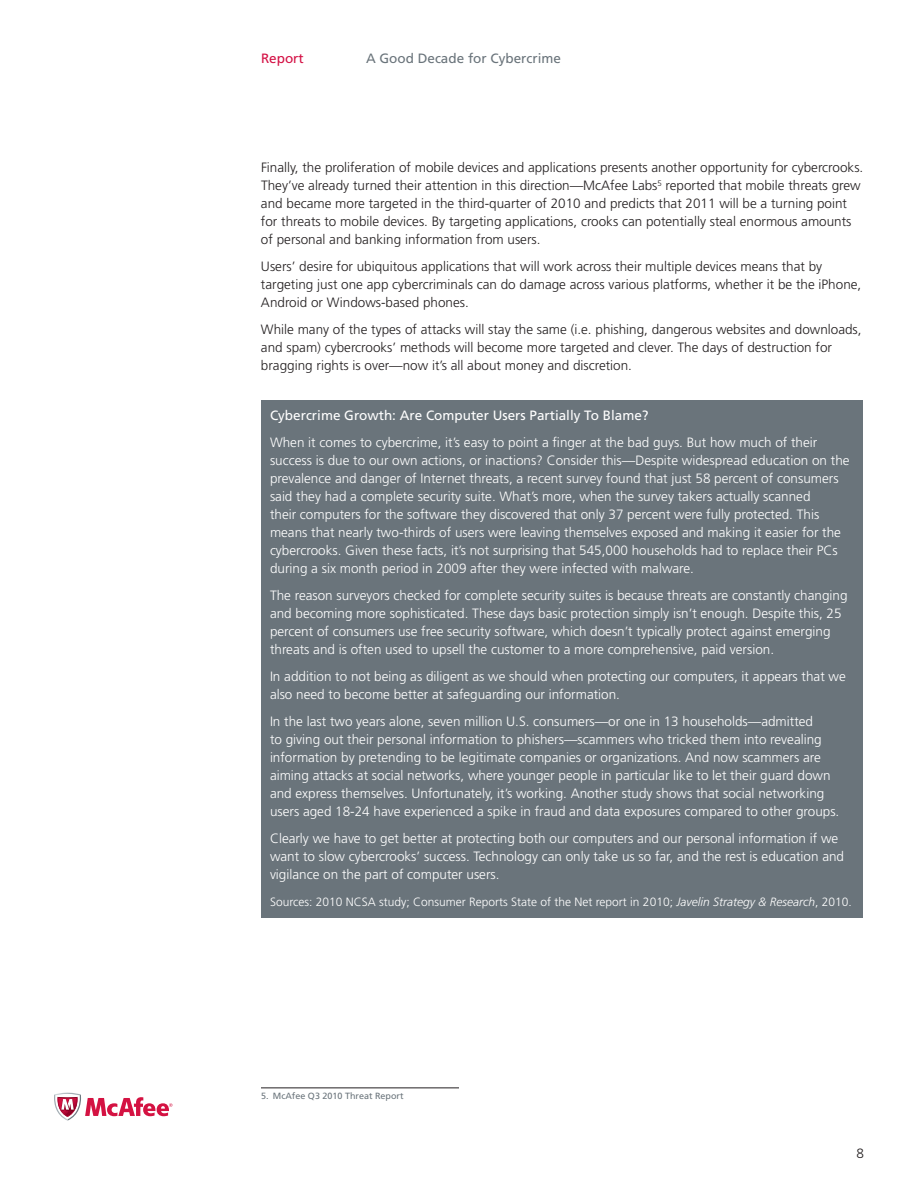
<style>
.page{position:relative;width:918px;height:1188px;background:#fff}
.page>*{position:absolute;margin:0;border:0;box-sizing:border-box;transform-origin:0 0}
.t1{font:300 13.5px/18px "Frutiger LT Std";color:#fff}
.t2{font:300 13.5px/18px "Frutiger LT Std";color:#231f20}
.t3{font:13.5px "Frutiger LT Std";color:#fff}
.t4{font:13.5px "Frutiger";color:#6a747b}
.t5{font:13.5px "Frutiger LT Std";color:#d41145}
.t6{font:300 12px "Frutiger LT Std";color:#fff}
.t7{font:9px "Frutiger LT Std";color:#6a747b}
.s1{font-style:italic}
</style>
<div class="page">
<svg style="left:54px;top:1093px;width:119px;height:28px"></svg>
<hr style="left:261px;top:1088px;width:198px;height:1px;background:#231f20">
<div style="left:261px;top:401px;width:601px;height:517px;background:#6a747b"></div>
<p class="t5" style="left:261px;top:50px;width:44px">Report</p>
<p class="t4" style="left:366px;top:50px;width:197px">A Good Decade for Cybercrime</p>
<p class="t2" style="left:261px;top:159px;width:604px">Finally, the proliferation of mobile devices and applications presents another opportunity for cybercrooks.<br>They’ve already turned their attention in this direction—McAfee Labs<sup>5</sup> reported that mobile threats grew and became more targeted in the third-quarter of 2010 and predicts that 2011 will be a turning point for threats to mobile devices. By targeting applications, crooks can potentially steal enormous amounts of personal and banking information from users.</p>
<p class="t2" style="left:261px;top:258px;width:602px">Users’ desire for ubiquitous applications that will work across their multiple devices means that by targeting just one app cybercriminals can do damage across various platforms, whether it be the iPhone,<br>Android or Windows-based phones.</p>
<p class="t2" style="left:261px;top:321px;width:602px">While many of the types of attacks will stay the same (i.e. phishing, dangerous websites and downloads, and spam) cybercrooks’ methods will become more targeted and clever. The days of destruction for bragging rights is over—now it’s all about money and discretion.</p>
<p class="t3" style="left:270px;top:407px;width:380px">Cybercrime Growth: Are Computer Users Partially To Blame?</p>
<p class="t1" style="left:270px;top:433px;width:581px">When it comes to cybercrime, it’s easy to point a finger at the bad guys. But how much of their success is due to our own actions, or inactions? Consider this—Despite widespread education on the prevalence and danger of Internet threats, a recent survey found that just 58 percent of consumers said they had a complete security suite. What’s more, when the survey takers actually scanned<br>their computers for the software they discovered that only 37 percent were fully protected. This means that nearly two-thirds of users were leaving themselves exposed and making it easier for the cybercrooks. Given these facts, it’s not surprising that 545,000 households had to replace their PCs during a six month period in 2009 after they were infected with malware.</p>
<p class="t1" style="left:270px;top:586px;width:579px">The reason surveyors checked for complete security suites is because threats are constantly changing and becoming more sophisticated. These days basic protection simply isn’t enough. Despite this, 25 percent of consumers use free security software, which doesn’t typically protect against emerging threats and is often used to upsell the customer to a more comprehensive, paid version.</p>
<p class="t1" style="left:270px;top:667px;width:577px">In addition to not being as diligent as we should when protecting our computers, it appears that we also need to become better at safeguarding our information.</p>
<p class="t1" style="left:270px;top:712px;width:571px">In the last two years alone, seven million U.S. consumers—or one in 13 households—admitted<br>to giving out their personal information to phishers—scammers who tricked them into revealing information by pretending to be legitimate companies or organizations. And now scammers are aiming attacks at social networks, where younger people in particular like to let their guard down and express themselves. Unfortunately, it’s working. Another study shows that social networking users aged 18-24 have experienced a spike in fraud and data exposures compared to other groups.</p>
<p class="t1" style="left:270px;top:829px;width:576px">Clearly we have to get better at protecting both our computers and our personal information if we want to slow cybercrooks’ success. Technology can only take us so far, and the rest is education and vigilance on the part of computer users.</p>
<p class="t6" style="left:270px;top:895px;width:583px">Sources: 2010 NCSA study; Consumer Reports State of the Net report in 2010; <span class="s1">Javelin Strategy &amp; Research</span>, 2010.</p>
<p class="t7" style="left:261px;top:1091px;width:144px">5. McAfee Q3 2010 Threat Report</p>
<p class="t2" style="left:856px;top:1144px;width:9px">8</p>
</div>
